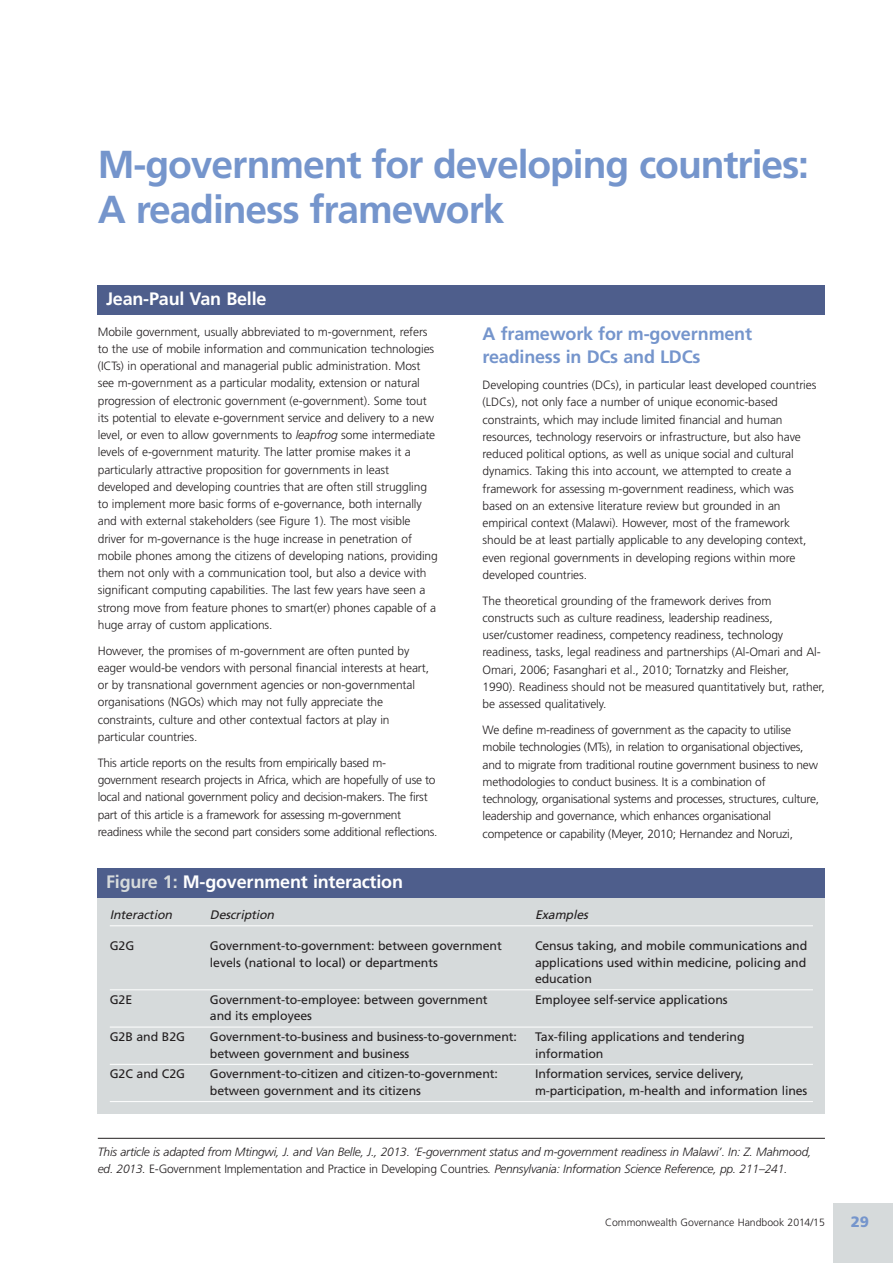
<style>
.page{position:relative;width:893px;height:1263px;background:#fff}
.page>*{position:absolute;margin:0;border:0;box-sizing:border-box;transform-origin:0 0}
.t1{font:700 39px/45px "Frutiger";letter-spacing:-.03em;color:#7595cc}
.t2{font:700 18px "Frutiger";letter-spacing:-.01em;color:#fff}
.t3{font:700 18px/23.2px "Frutiger";letter-spacing:-.01em;color:#7595cc}
.t4{font:900 15px "Frutiger";color:#7595cc}
.t5{font:12.3px/16.5px "Frutiger";letter-spacing:-.01em;color:#231f20}
.t6{font:italic 12.3px "Frutiger";color:#231f20}
.t7{font:300 12px/17.2px "Frutiger";letter-spacing:-.01em;color:#231f20}
.t8{font:italic 300 12px/17.2px "Frutiger";letter-spacing:-.015em;color:#231f20}
.t9{font:300 10.5px "Frutiger";color:#231f20}
.s1{font-style:italic}
.s2{color:#d6dadb}
.s3{font-style:normal}
</style>
<div class="page">
<div style="left:833px;top:1203px;width:60px;height:60px;background:#d6dadb"></div>
<div style="left:98px;top:285px;width:727px;height:30px;background:#4e5e8c"></div>
<hr style="left:98px;top:1138px;width:727px;height:1px;background:#231f20">
<div style="left:98px;top:887px;width:727px;height:227px;background:#d6dadb"></div>
<hr style="left:110px;top:925px;width:703px;height:1px;background:#fff">
<hr style="left:110px;top:989px;width:703px;height:1px;background:#fff">
<hr style="left:110px;top:1027px;width:703px;height:1px;background:#fff">
<hr style="left:110px;top:1064px;width:703px;height:1px;background:#fff">
<hr style="left:110px;top:1101px;width:703px;height:1px;background:#fff">
<div style="left:98px;top:868px;width:727px;height:30px;background:#4e5e8c"></div>
<h1 class="t1" style="left:98px;top:145px;width:713px">M-government for developing countries:<br>A readiness framework</h1>
<h2 class="t2" style="left:106px;top:292px;width:162px">Jean-Paul Van Belle</h2>
<p class="t7" style="left:98px;top:324px;width:342px">Mobile government, usually abbreviated to m-government, refers to the use of mobile information and communication technologies (ICTs) in operational and managerial public administration. Most see m-government as a particular modality, extension or natural progression of electronic government (e-government). Some tout its potential to elevate e-government service and delivery to a new level, or even to allow governments to <span class="s1">leapfrog</span> some intermediate levels of e-government maturity. The latter promise makes it a particularly attractive proposition for governments in least developed and developing countries that are often still struggling to implement more basic forms of e-governance, both internally and with external stakeholders (see Figure 1). The most visible driver for m-governance is the huge increase in penetration of mobile phones among the citizens of developing nations, providing them not only with a communication tool, but also a device with significant computing capabilities. The last few years have seen a strong move from feature phones to smart(er) phones capable of a huge array of custom applications.</p>
<p class="t7" style="left:98px;top:643px;width:333px">However, the promises of m-government are often punted by eager would-be vendors with personal financial interests at heart, or by transnational government agencies or non-governmental organisations (NGOs) which may not fully appreciate the constraints, culture and other contextual factors at play in particular countries.</p>
<p class="t7" style="left:98px;top:755px;width:341px">This article reports on the results from empirically based m&shy;government research projects in Africa, which are hopefully of use to local and national government policy and decision-makers. The first part of this article is a framework for assessing m-government readiness while the second part considers some additional reflections.</p>
<h2 class="t2" style="left:106px;top:875px;width:298px"><span class="s2">Figure 1:</span> M-government interaction</h2>
<h2 class="t3" style="left:483px;top:324px;width:271px">A framework for m-government readiness in DCs and LDCs</h2>
<p class="t7" style="left:483px;top:377px;width:335px">Developing countries (DCs), in particular least developed countries (LDCs), not only face a number of unique economic-based constraints, which may include limited financial and human resources, technology reservoirs or infrastructure, but also have reduced political options, as well as unique social and cultural dynamics. Taking this into account, we attempted to create a framework for assessing m-government readiness, which was based on an extensive literature review but grounded in an empirical context (Malawi). However, most of the framework should be at least partially applicable to any developing context, even regional governments in developing regions within more developed countries.</p>
<p class="t7" style="left:483px;top:593px;width:344px">The theoretical grounding of the framework derives from constructs such as culture readiness, leadership readiness, user/customer readiness, competency readiness, technology readiness, tasks, legal readiness and partnerships (Al-Omari and Al-Omari, 2006; Fasanghari et al., 2010; Tornatzky and Fleisher, 1990). Readiness should not be measured quantitatively but, rather, be assessed qualitatively.</p>
<p class="t7" style="left:483px;top:722px;width:338px">We define m-readiness of government as the capacity to utilise mobile technologies (MTs), in relation to organisational objectives, and to migrate from traditional routine government business to new methodologies to conduct business. It is a combination of technology, organisational systems and processes, structures, culture, leadership and governance, which enhances organisational competence or capability (Meyer, 2010; Hernandez and Noruzi,</p>
<p class="t6" style="left:110px;top:910px;width:66px">Interaction</p>
<p class="t6" style="left:210px;top:910px;width:68px">Description</p>
<p class="t6" style="left:535px;top:910px;width:57px">Examples</p>
<p class="t5" style="left:110px;top:938px;width:26px">G2G</p>
<p class="t5" style="left:210px;top:938px;width:293px">Government-to-government: between government</p>
<p class="t5" style="left:535px;top:938px;width:274px">Census taking, and mobile communications and</p>
<p class="t5" style="left:210px;top:955px;width:229px">levels (national to local) or departments</p>
<p class="t5" style="left:535px;top:955px;width:273px">applications used within medicine, policing and education</p>
<p class="t5" style="left:110px;top:992px;width:24px">G2E</p>
<p class="t5" style="left:210px;top:992px;width:279px">Government-to-employee: between government</p>
<p class="t5" style="left:535px;top:992px;width:194px">Employee self-service applications</p>
<p class="t5" style="left:210px;top:1009px;width:104px">and its employees</p>
<p class="t5" style="left:110px;top:1029px;width:77px">G2B and B2G</p>
<p class="t5" style="left:210px;top:1029px;width:309px">Government-to-business and business-to-government:</p>
<p class="t5" style="left:535px;top:1029px;width:211px">Tax-filing applications and tendering</p>
<p class="t5" style="left:210px;top:1046px;width:201px">between government and business</p>
<p class="t5" style="left:535px;top:1046px;width:70px">information</p>
<p class="t5" style="left:110px;top:1067px;width:77px">G2C and C2G</p>
<p class="t5" style="left:210px;top:1067px;width:289px">Government-to-citizen and citizen-to-government:</p>
<p class="t5" style="left:535px;top:1067px;width:210px">Information services, service delivery,</p>
<p class="t5" style="left:210px;top:1083px;width:212px">between government and its citizens</p>
<p class="t5" style="left:535px;top:1083px;width:274px">m-participation, m-health and information lines</p>
<p class="t8" style="left:98px;top:1144px;width:715px">This article is adapted from Mtingwi, J. and Van Belle, J., 2013. ‘E-government status and m-government readiness in Malawi’. In: Z. Mahmood, ed. 2013. <span class="s3">E-Government Implementation and Practice in Developing Countries</span>. Pennsylvania: Information Science Reference, pp. 211–241.</p>
<p class="t9" style="left:605px;top:1218px;width:221px">Commonwealth Governance Handbook 2014/15</p>
<p class="t4" style="left:851px;top:1216px;width:20px">29</p>
</div>
